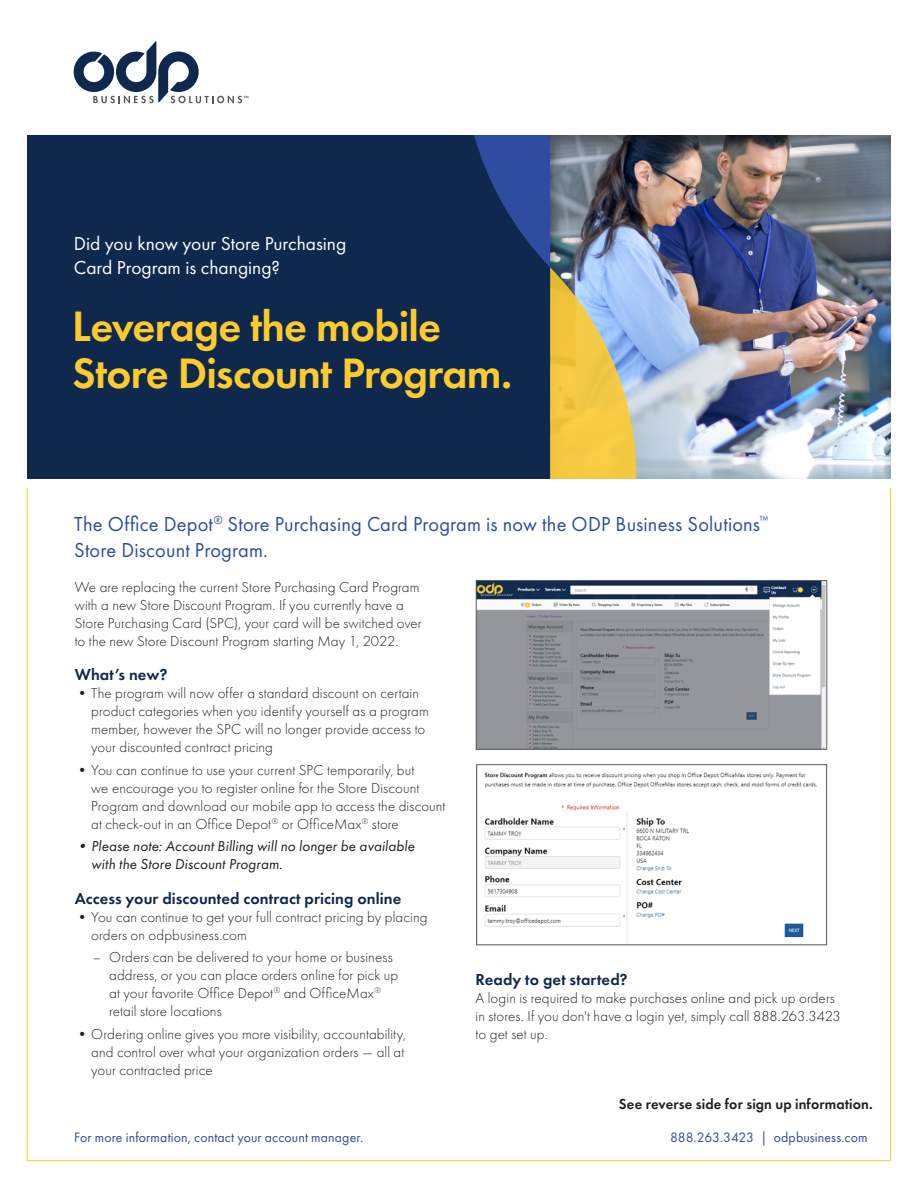
<style>
.page{position:relative;width:918px;height:1188px;background:#fff}
.page>*{position:absolute;margin:0;border:0;box-sizing:border-box;transform-origin:0 0}
.t1{font:600 44.1px/47.2px "Futura PT";letter-spacing:-.02em;color:#fecb2f}
._03_Text{font:21px/25.5px "Futura PT";letter-spacing:.01em;color:#304ca1}
.t2{font:19.5px/24px "Futura PT";color:#fff}
.Body_Copy{font:600 16.5px "Futura PT";letter-spacing:.005em;color:#0e294d}
._03__body_copy{font:300 15px/18px "Futura PT";letter-spacing:.005em;color:#231f20}
._03__body_copy-2{font:italic 15px/18px "Futura PT";letter-spacing:.01em;color:#231f20}
._03_Text-2{font:600 15px "Futura PT";letter-spacing:.01em;color:#231f20}
._03_Text-3{font:14.25px "Futura PT";letter-spacing:.01em;color:#304ca1}
</style>
<div class="page">
<div style="left:27px;top:135px;width:523px;height:347px;background:#0e294d"></div>
<div style="left:549px;top:134px;width:343px;height:348px;background:#231f20;opacity:.52"></div>
<img style="left:478px;top:583px;width:347px;height:164px">
<div style="left:476px;top:581px;width:351px;height:168px;border:1px solid #57585a"></div>
<img style="left:484px;top:772px;width:333px;height:171px">
<div style="left:476px;top:765px;width:351px;height:180px;border:1px solid #57585a"></div>
<svg style="left:474px;top:135px;width:162px;height:344px"></svg>
<div style="left:15px;top:479px;width:884px;height:9px;background:#fff"></div>
<div style="left:14px;top:9px;width:884px;height:126px;background:#fff"></div>
<svg style="left:74px;top:41px;width:174px;height:62px"></svg>
<p class="t2" style="left:74px;top:232px;width:274px">Did you know your Store Purchasing<br>Card Program is changing?</p>
<p class="t1" style="left:72px;top:302px;width:442px">Leverage the mobile<br>Store Discount Program.</p>
<p class="_03_Text" style="left:74px;top:511px;width:696px">The Office Depot<sup>®</sup> Store Purchasing Card Program is now the ODP Business Solutions<sup>™<br></sup>Store Discount Program.</p>
<p class="_03__body_copy" style="left:75px;top:578px;width:349px">We are replacing the current Store Purchasing Card Program with a new Store Discount Program. If you currently have a Store Purchasing Card (SPC), your card will be switched over to the new Store Discount Program starting May 1, 2022.</p>
<p class="Body_Copy" style="left:75px;top:664px;width:94px">What’s new?</p>
<p class="_03__body_copy" style="left:91px;top:684px;width:339px;text-indent:-16px">•The program will now offer a standard discount on certain product categories when you identify yourself as a program member, however the SPC will no longer provide access to your discounted contract pricing</p>
<p class="_03__body_copy" style="left:91px;top:761px;width:356px;text-indent:-16px">•You can continue to use your current SPC temporarily, but<br>we encourage you to register online for the Store Discount Program and download our mobile app to access the discount at check-out in an Office Depot<sup>®</sup> or OfficeMax<sup>®</sup> store</p>
<p class="_03__body_copy-2" style="left:91px;top:837px;width:325px;text-indent:-16px">•Please note: Account Billing will no longer be available with the Store Discount Program.</p>
<p class="Body_Copy" style="left:75px;top:888px;width:328px">Access your discounted contract pricing online</p>
<p class="_03__body_copy" style="left:91px;top:908px;width:338px;text-indent:-16px">•You can continue to get your full contract pricing by placing orders on odpbusiness.com</p>
<p class="_03__body_copy" style="left:109px;top:948px;width:291px;text-indent:-17px">– Orders can be delivered to your home or business address, or you can place orders online for pick up at your favorite Office Depot<sup>®</sup> and OfficeMax<sup>® </sup>retail store locations</p>
<p class="_03__body_copy" style="left:91px;top:1025px;width:316px;text-align:justify;text-indent:-16px">•Ordering online gives you more visibility, accountability, and control over what your organization orders — all at your contracted price</p>
<p class="Body_Copy" style="left:476px;top:969px;width:154px">Ready to get started?</p>
<p class="_03__body_copy" style="left:476px;top:989px;width:367px">A login is required to make purchases online and pick up orders in stores. If you don't have a login yet, simply call 888.263.3423 to get set up.</p>
<p class="_03_Text-2" style="left:619px;top:1095px;width:255px">See reverse side for sign up information.</p>
<p class="_03_Text-3" style="left:74px;top:1129px;width:291px">For more information, contact your account manager.</p>
<p class="_03_Text-3" style="left:670px;top:1129px;width:199px">888.263.3423 | odpbusiness.com</p>
</div>
